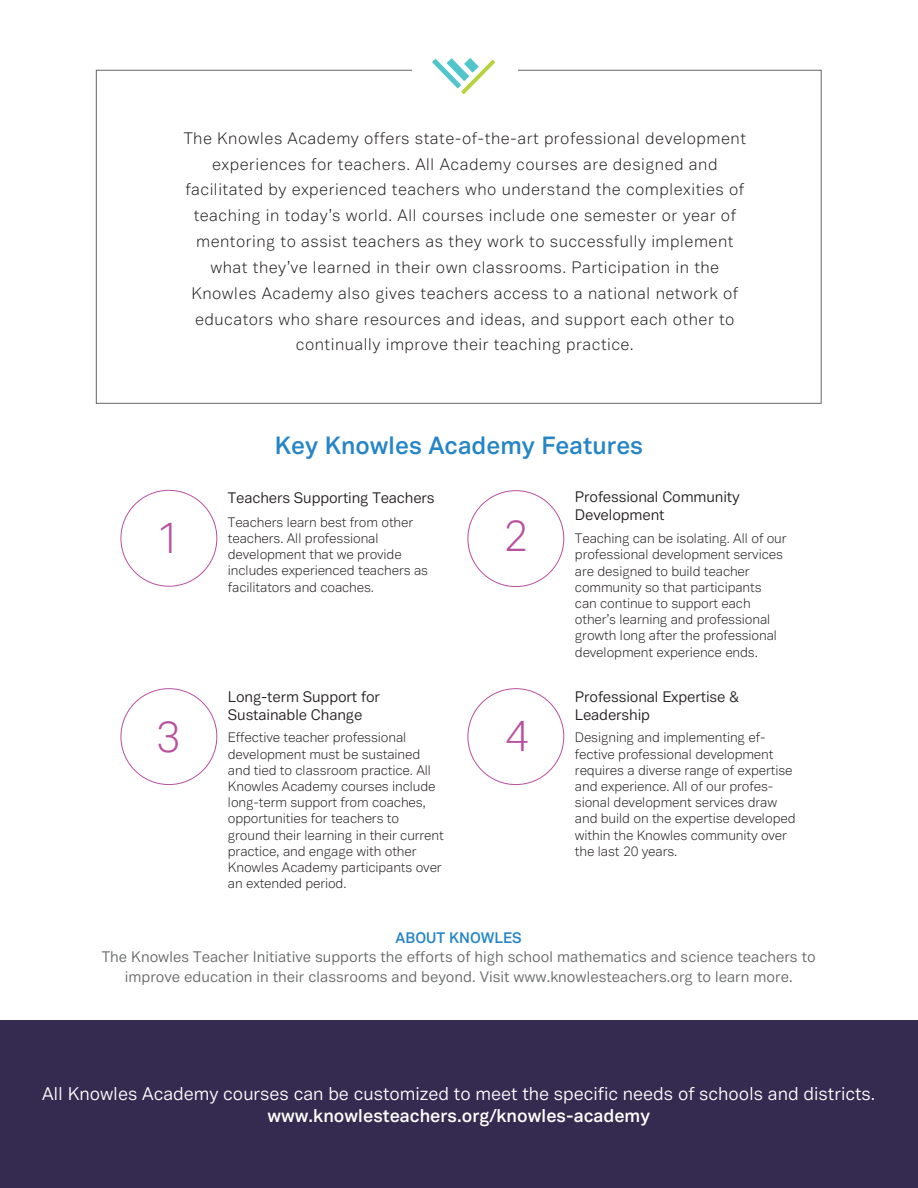
<style>
.page{position:relative;width:918px;height:1188px;background:#fff}
.page>*{position:absolute;margin:0;border:0;box-sizing:border-box;transform-origin:0 0}
.t1{font:300 43.5px "Vaud";color:#b9509f}
.t2{font:600 24.45px "Vaud";color:#2585c6}
.t3{font:18px "Vaud";color:#fff}
.t4{font:600 18px "Vaud";color:#fff}
.t5{font:300 16.35px/25.8px "Vaud";letter-spacing:.03em;color:#231f20;text-align:center}
.t6{font:15px/19.5px "Vaud";color:#656666;text-align:center}
.t7{font:15px/18px "Vaud";letter-spacing:-.01em;color:#231f20}
.t8{font:600 15px "Vaud";color:#2585c6}
.t9{font:300 13.5px/16.2px "Vaud";letter-spacing:-.01em;color:#231f20}
</style>
<div class="page">
<div style="left:0;top:1021px;width:918px;height:167px;background:#352a50"></div>
<svg style="left:432px;top:59px;width:29px;height:30px"></svg>
<svg style="left:447px;top:58px;width:22px;height:23px"></svg>
<svg style="left:461px;top:60px;width:34px;height:34px"></svg>
<p class="t5" style="left:184px;top:125px;width:564px">The Knowles Academy offers state-of-the-art professional development experiences for teachers. All Academy courses are designed and facilitated by experienced teachers who understand the complexities of teaching in today’s world. All courses include one semester or year of mentoring to assist teachers as they work to successfully implement what they’ve learned in their own classrooms. Participation in the Knowles Academy also gives teachers access to a national network of educators who share resources and ideas, and support each other to continually improve their teaching practice.</p>
<h2 class="t2" style="left:275px;top:430px;width:370px">Key Knowles Academy Features</h2>
<p class="t7" style="left:228px;top:489px;width:208px">Teachers Supporting Teachers</p>
<p class="t9" style="left:228px;top:514px;width:202px">Teachers learn best from other teachers. All professional development that we provide includes experienced teachers as facilitators and coaches.</p>
<h1 class="t1" style="left:156px;top:512px;width:27px">1</h1>
<h1 class="t1" style="left:503px;top:511px;width:27px">2</h1>
<p class="t7" style="left:228px;top:688px;width:154px">Long-term Support for<br>Sustainable Change</p>
<h1 class="t1" style="left:156px;top:712px;width:27px">3</h1>
<h1 class="t1" style="left:505px;top:711px;width:27px">4</h1>
<p class="t9" style="left:228px;top:730px;width:217px">Effective teacher professional development must be sustained and tied to classroom practice. All<br>Knowles Academy courses include long-term support from coaches, opportunities for teachers to ground their learning in their current practice, and engage with other<br>Knowles Academy participants over an extended period.</p>
<p class="t7" style="left:575px;top:488px;width:166px">Professional Community<br>Development</p>
<p class="t9" style="left:575px;top:530px;width:213px">Teaching can be isolating. All of our professional development services are designed to build teacher community so that participants can continue to support each other’s learning and professional growth long after the professional development experience ends.</p>
<p class="t7" style="left:575px;top:688px;width:166px">Professional Expertise &amp;<br>Leadership</p>
<p class="t9" style="left:575px;top:730px;width:222px">Designing and implementing ef&shy;fective professional development requires a diverse range of expertise and experience. All of our profes&shy;sional development services draw and build on the expertise developed within the Knowles community over the last 20 years.</p>
<p class="t8" style="left:396px;top:929px;width:128px">ABOUT KNOWLES</p>
<p class="t6" style="left:102px;top:947px;width:715px">The Knowles Teacher Initiative supports the efforts of high school mathematics and science teachers to improve education in their classrooms and beyond. Visit www.knowlesteachers.org to learn more.</p>
<h3 class="t3" style="left:42px;top:1083px;width:834px">All Knowles Academy courses can be customized to meet the specific needs of schools and districts.</h3>
<h3 class="t4" style="left:267px;top:1104px;width:384px">www.knowlesteachers.org/knowles-academy</h3>
</div>
